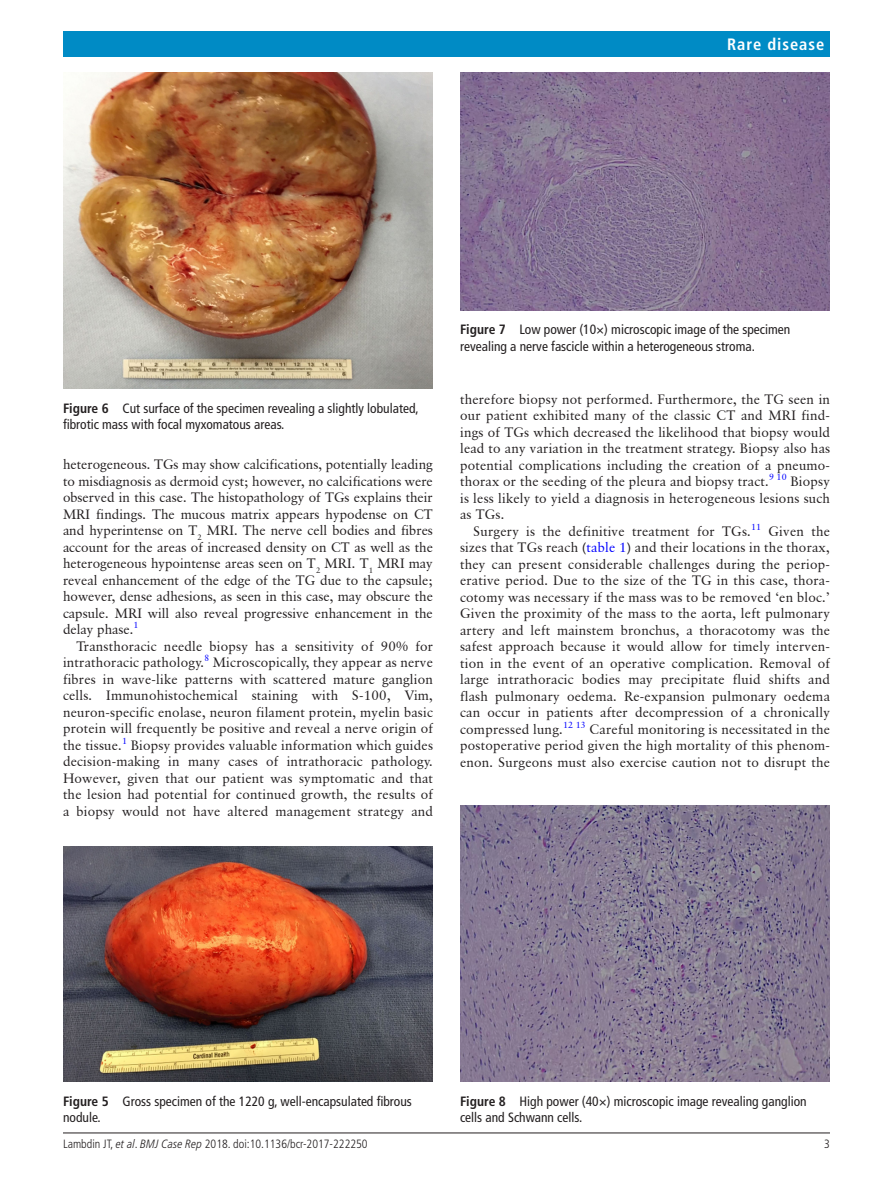
<style>
.page{position:relative;width:893px;height:1191px;background:#fff}
.page>*{position:absolute;margin:0;border:0;box-sizing:border-box;transform-origin:0 0}
.t1{font:700 condensed 16.5px "Frutiger LT Pro";color:#fff}
.t2{font:13.5px/16.5px "Classical Garamond BT";letter-spacing:.015em;color:#231f20;text-align:justify}
.t3{font:condensed 13.5px/16.5px "Frutiger LT Pro";color:#231f20}
.t4{font:300 condensed 12px "Frutiger LT Pro";color:#231f20}
.s1{font-weight:700}
.s2{color:#00f}
.s3{font-style:italic}
</style>
<div class="page">
<hr style="left:63px;top:1132px;width:767px;height:1px;background:#231f20">
<div style="left:63px;top:31px;width:767px;height:25px;background:#008bc5"></div>
<img style="left:63px;top:72px;width:370px;height:316px">
<img style="left:63px;top:846px;width:370px;height:235px">
<img style="left:460px;top:72px;width:370px;height:238px">
<img style="left:460px;top:805px;width:370px;height:276px">
<p class="t1" style="left:727px;top:34px;width:99px">Rare disease</p>
<p class="t3" style="left:63px;top:400px;width:357px"><span class="s1">Figure 6</span> Cut surface of the specimen revealing a slightly lobulated, fibrotic mass with focal myxomatous areas.</p>
<p class="t2" style="left:63px;top:456px;width:371px">heterogeneous. TGs may show calcifications, potentially leading to misdiagnosis as dermoid cyst; however, no calcifications were observed in this case. The histopathology of TGs explains their MRI findings. The mucous matrix appears hypodense on CT and hyperintense on T<sub>2</sub> MRI. The nerve cell bodies and fibres account for the areas of increased density on CT as well as the heterogeneous hypointense areas seen on T<sub>2</sub> MRI. T<sub>1</sub> MRI may reveal enhancement of the edge of the TG due to the capsule; however, dense adhesions, as seen in this case, may obscure the capsule. MRI will also reveal progressive enhancement in the delay phase.<sup>1</sup></p>
<p class="t2" style="left:63px;top:638px;width:372px;text-indent:14px">Transthoracic needle biopsy has a sensitivity of 90% for intrathoracic pathology.<sup>8</sup> Microscopically, they appear as nerve fibres in wave-like patterns with scattered mature ganglion cells. Immunohistochemical staining with S-100, Vim, neuron-specific enolase, neuron filament protein, myelin basic protein will frequently be positive and reveal a nerve origin of the tissue.<sup>1</sup> Biopsy provides valuable information which guides decision-making in many cases of intrathoracic pathology.<br>However, given that our patient was symptomatic and that the lesion had potential for continued growth, the results of a biopsy would not have altered management strategy and</p>
<p class="t3" style="left:460px;top:321px;width:332px"><span class="s1">Figure 7</span> Low power (10×) microscopic image of the specimen revealing a nerve fascicle within a heterogeneous stroma.</p>
<p class="t2" style="left:460px;top:390px;width:372px">therefore biopsy not performed. Furthermore, the TG seen in our patient exhibited many of the classic CT and MRI find&shy;ings of TGs which decreased the likelihood that biopsy would lead to any variation in the treatment strategy. Biopsy also has potential complications including the creation of a pneumo&shy;thorax or the seeding of the pleura and biopsy tract.<sup>9</sup> <sup>10</sup> Biopsy is less likely to yield a diagnosis in heterogeneous lesions such as TGs.</p>
<p class="t2" style="left:460px;top:522px;width:371px;text-indent:13px">Surgery is the definitive treatment for TGs.<sup>11</sup> Given the sizes that TGs reach (<span class="s2">table 1</span>) and their locations in the thorax, they can present considerable challenges during the periop&shy;erative period. Due to the size of the TG in this case, thora&shy;cotomy was necessary if the mass was to be removed ‘en bloc.’ Given the proximity of the mass to the aorta, left pulmonary artery and left mainstem bronchus, a thoracotomy was the safest approach because it would allow for timely interven&shy;tion in the event of an operative complication. Removal of large intrathoracic bodies may precipitate fluid shifts and flash pulmonary oedema. Re-expansion pulmonary oedema can occur in patients after decompression of a chronically compressed lung.<sup>12</sup> <sup>13</sup> Careful monitoring is necessitated in the postoperative period given the high mortality of this phenom&shy;enon. Surgeons must also exercise caution not to disrupt the</p>
<p class="t3" style="left:63px;top:1092px;width:350px"><span class="s1">Figure 5</span> Gross specimen of the 1220 g, well-encapsulated fibrous nodule.</p>
<p class="t3" style="left:460px;top:1092px;width:348px"><span class="s1">Figure 8</span> High power (40×) microscopic image revealing ganglion cells and Schwann cells.</p>
<p class="t4" style="left:63px;top:1136px;width:306px">Lambdin JT, <span class="s3">et al</span>. <span class="s3">BMJ Case Rep</span> 2018. doi:10.1136/bcr-2017-222250</p>
<p class="t4" style="left:824px;top:1136px;width:7px">3</p>
</div>
